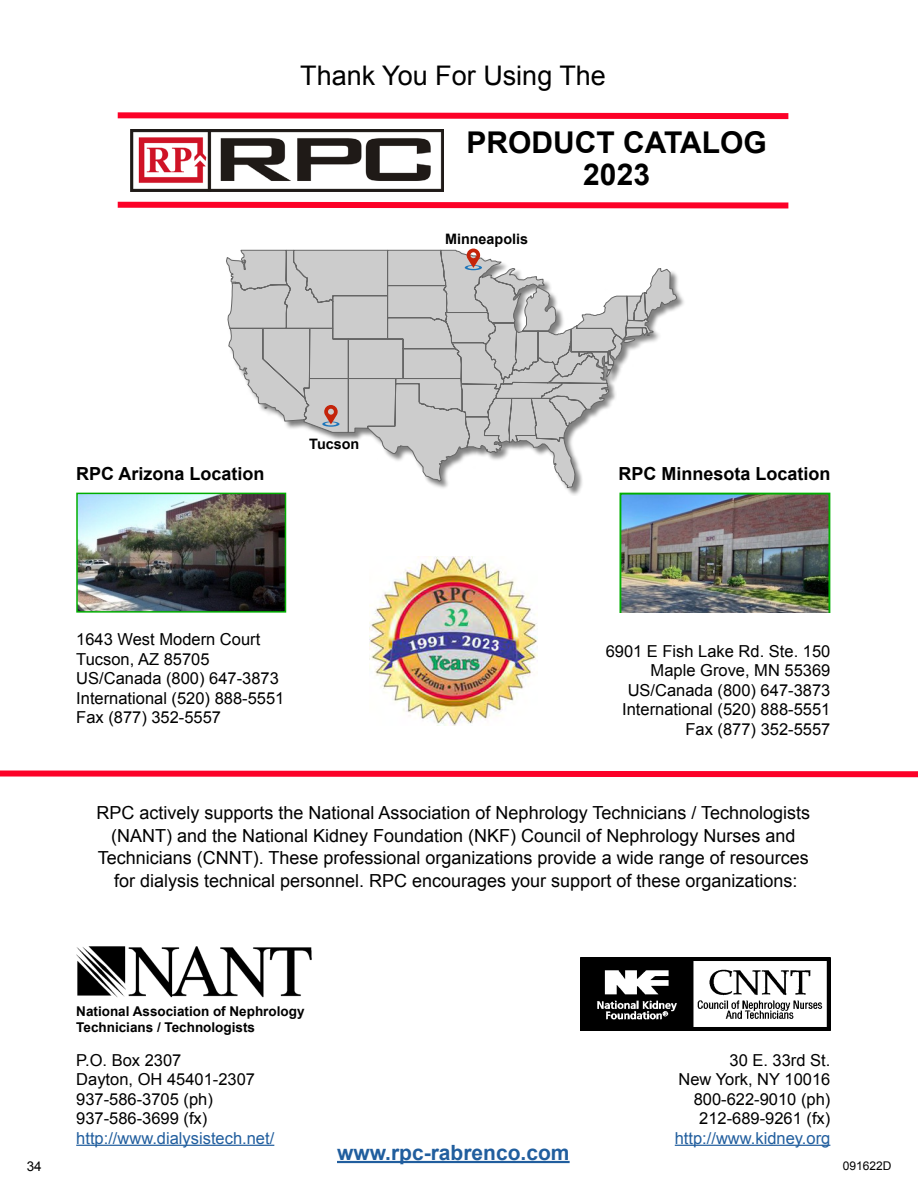
<style>
.page{position:relative;width:918px;height:1188px;background:#fff}
.page>*{position:absolute;margin:0;border:0;box-sizing:border-box;transform-origin:0 0}
.t1{font:700 30px "Arial";color:#000}
.t2{font:27px "Arial";color:#000}
.t3{font:700 21px "Arial";color:#215e9e}
.t4{font:18px/22.5px "Arial";color:#000;text-align:center}
.t5{font:700 18px "Arial";color:#000}
.t6{font:16.5px "Arial";color:#000}
.t7{font:16.5px "Arial";color:#215e9e}
.t8{font:700 14.4px "Arial";color:#000}
.t9{font:700 13.5px "Arial";color:#000}
.t10{font:13.5px "Arial";color:#000}
.t11{font:12px "Arial";color:#000}
</style>
<div class="page">
<svg style="left:0;top:771px;width:918px;height:6px;background:#fc092f"></svg>
<img style="left:580px;top:958px;width:250px;height:73px">
<hr style="left:76px;top:1145px;width:198px;height:1px;background:#215e9e">
<hr style="left:675px;top:1145px;width:155px;height:1px;background:#215e9e">
<img style="left:78px;top:495px;width:148px;height:116px">
<div style="left:76px;top:493px;width:210px;height:120px;border:1px solid #00ae00"></div>
<hr style="left:337px;top:1161px;width:233px;height:2px;background:#215e9e">
<svg style="left:118px;top:112px;width:670px;height:7px;background:#fc2546"></svg>
<img style="left:130px;top:130px;width:314px;height:61px">
<svg style="left:118px;top:202px;width:670px;height:6px;background:#fc092f"></svg>
<img style="left:76px;top:946px;width:235px;height:51px">
<svg style="left:226px;top:249px;width:604px;height:364px"></svg>
<img style="left:369px;top:556px;width:169px;height:169px">
<p class="t2" style="left:300px;top:57px;width:307px">Thank You For Using The</p>
<p class="t1" style="left:466px;top:123px;width:302px">PRODUCT CATALOG</p>
<p class="t1" style="left:583px;top:155px;width:68px">2023</p>
<p class="t8" style="left:445px;top:229px;width:85px">Minneapolis</p>
<p class="t8" style="left:309px;top:434px;width:52px">Tucson</p>
<p class="t5" style="left:76px;top:462px;width:190px">RPC Arizona Location</p>
<p class="t5" style="left:618px;top:462px;width:214px">RPC Minnesota Location</p>
<p class="t6" style="left:76px;top:628px;width:186px">1643 West Modern Court</p>
<p class="t6" style="left:76px;top:648px;width:135px">Tucson, AZ 85705</p>
<p class="t6" style="left:76px;top:667px;width:204px">US/Canada (800) 647-3873</p>
<p class="t6" style="left:76px;top:687px;width:210px">International (520) 888-5551</p>
<p class="t6" style="left:76px;top:706px;width:146px">Fax (877) 352-5557</p>
<p class="t6" style="left:606px;top:640px;width:226px">6901 E Fish Lake Rd. Ste. 150</p>
<p class="t6" style="left:651px;top:660px;width:181px">Maple Grove, MN 55369</p>
<p class="t6" style="left:628px;top:679px;width:204px">US/Canada (800) 647-3873</p>
<p class="t6" style="left:622px;top:699px;width:210px">International (520) 888-5551</p>
<p class="t6" style="left:685px;top:718px;width:146px">Fax (877) 352-5557</p>
<p class="t4" style="left:96px;top:802px;width:715px">RPC actively supports the National Association of Nephrology Technicians / Technologists (NANT) and the National Kidney Foundation (NKF) Council of Nephrology Nurses and</p>
<p class="t4" style="left:98px;top:847px;width:712px">Technicians (CNNT). These professional organizations provide a wide range of resources</p>
<p class="t4" style="left:114px;top:869px;width:685px">for dialysis technical personnel. RPC encourages your support of these organizations:</p>
<p class="t10" style="left:27px;top:1157px;width:17px">34</p>
<p class="t9" style="left:76px;top:1002px;width:230px">National Association of Nephrology</p>
<p class="t9" style="left:76px;top:1018px;width:180px">Technicians / Technologists</p>
<p class="t6" style="left:76px;top:1049px;width:107px">P.O. Box 2307</p>
<p class="t6" style="left:76px;top:1068px;width:180px">Dayton, OH 45401-2307</p>
<p class="t6" style="left:76px;top:1088px;width:138px">937-586-3705 (ph)</p>
<p class="t6" style="left:76px;top:1107px;width:133px">937-586-3699 (fx)</p>
<p class="t7" style="left:76px;top:1127px;width:200px">http://www.dialysistech.net/</p>
<p class="t3" style="left:337px;top:1139px;width:234px">www.rpc-rabrenco.com</p>
<p class="t6" style="left:730px;top:1049px;width:102px">30 E. 33rd St.</p>
<p class="t6" style="left:678px;top:1068px;width:153px">New York, NY 10016</p>
<p class="t6" style="left:694px;top:1088px;width:138px">800-622-9010 (ph)</p>
<p class="t6" style="left:699px;top:1107px;width:133px">212-689-9261 (fx)</p>
<p class="t7" style="left:675px;top:1127px;width:157px">http://www.kidney.org</p>
<p class="t11" style="left:843px;top:1158px;width:50px">091622D</p>
</div>
